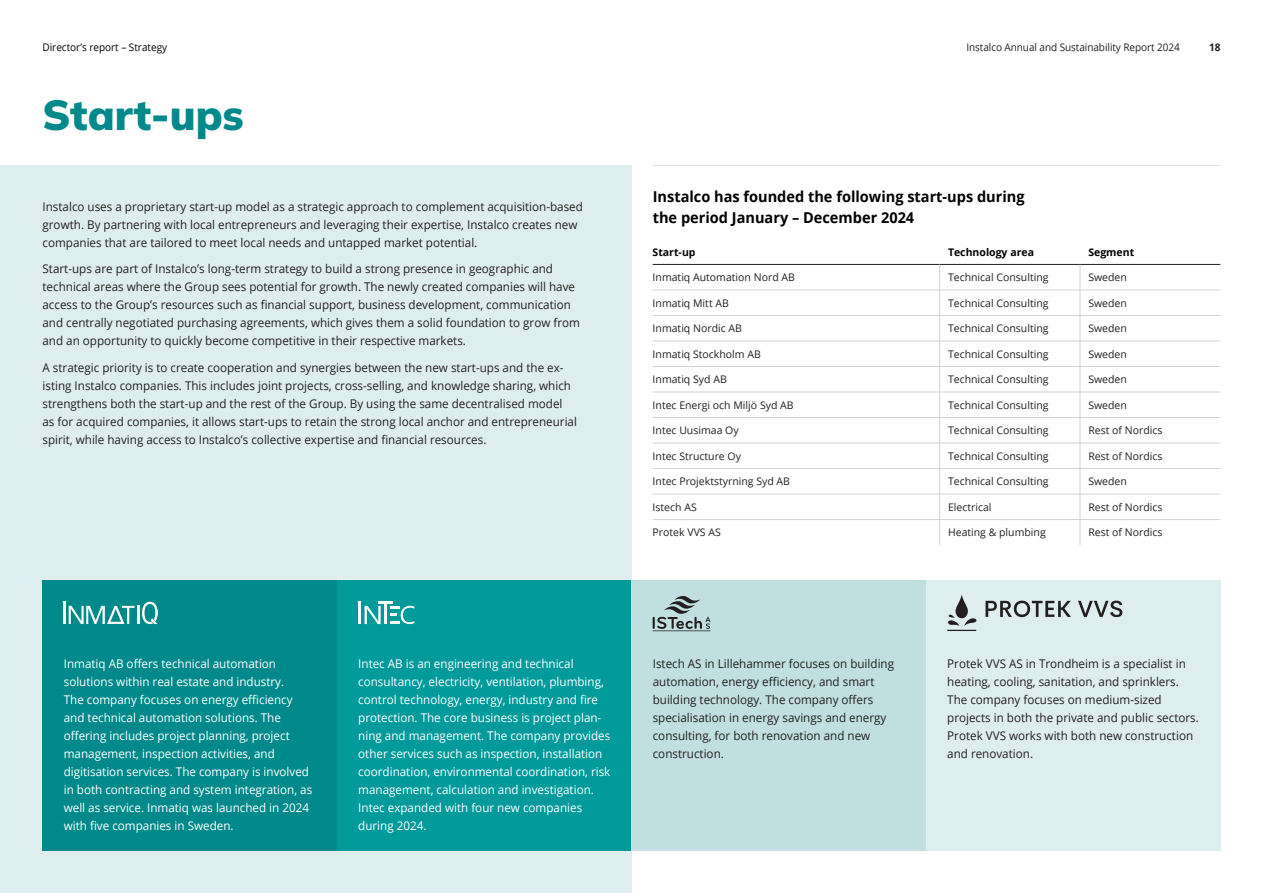
<style>
.page{position:relative;width:1263px;height:893px;background:#fff}
.page>*{position:absolute;margin:0;border:0;box-sizing:border-box;transform-origin:0 0}
.Rubrik_28_30{font:900 42px "Mulish";color:#00898a}
.mellanrubrik_större_10_svart{font:700 15px "Open Sans";color:#000}
.Brödtext_8_12_-_mell_efter{font:12px/18px "Open Sans";color:#231f20}
.Brödtext_8_12{font:12px/18px "Open Sans";color:#fff}
.Brödtext_8_12-2{font:12px/18px "Open Sans";color:#231f20}
.t1{font:10.5px "Open Sans";color:#231f20}
.t2{font:10.5px "Open Sans";color:#231f20;scale:.95 1}
.t3{font:700 10.5px "Open Sans";color:#000}
.Paginering_7_9{font:10.5px "Open Sans";color:#000;scale:.95 1}
.t4{font:700 10.5px "Open Sans";color:#231f20;scale:.95 1}
</style>
<div class="page">
<div style="left:0;top:166px;width:631px;height:727px;background:#deeeef"></div>
<div style="left:43px;top:580px;width:294px;height:270px;background:#00898a"></div>
<div style="left:337px;top:580px;width:294px;height:270px;background:#009a9b"></div>
<div style="left:631px;top:580px;width:295px;height:270px;background:#c1dfe1"></div>
<div style="left:926px;top:580px;width:294px;height:270px;background:#deeeef"></div>
<hr style="left:653px;top:290px;width:287px;height:1px;background:#d1d2d4">
<hr style="left:940px;top:290px;width:140px;height:1px;background:#d1d2d4">
<hr style="left:1080px;top:290px;width:140px;height:1px;background:#d1d2d4">
<hr style="left:653px;top:315px;width:287px;height:1px;background:#d1d2d4">
<hr style="left:940px;top:315px;width:140px;height:1px;background:#d1d2d4">
<hr style="left:1080px;top:315px;width:140px;height:1px;background:#d1d2d4">
<hr style="left:653px;top:341px;width:287px;height:1px;background:#d1d2d4">
<hr style="left:940px;top:341px;width:140px;height:1px;background:#d1d2d4">
<hr style="left:1080px;top:341px;width:140px;height:1px;background:#d1d2d4">
<hr style="left:653px;top:366px;width:287px;height:1px;background:#d1d2d4">
<hr style="left:940px;top:366px;width:140px;height:1px;background:#d1d2d4">
<hr style="left:1080px;top:366px;width:140px;height:1px;background:#d1d2d4">
<hr style="left:653px;top:392px;width:287px;height:1px;background:#d1d2d4">
<hr style="left:940px;top:392px;width:140px;height:1px;background:#d1d2d4">
<hr style="left:1080px;top:392px;width:140px;height:1px;background:#d1d2d4">
<hr style="left:653px;top:417px;width:287px;height:1px;background:#d1d2d4">
<hr style="left:940px;top:417px;width:140px;height:1px;background:#d1d2d4">
<hr style="left:1080px;top:417px;width:140px;height:1px;background:#d1d2d4">
<hr style="left:653px;top:443px;width:287px;height:1px;background:#d1d2d4">
<hr style="left:940px;top:443px;width:140px;height:1px;background:#d1d2d4">
<hr style="left:1080px;top:443px;width:140px;height:1px;background:#d1d2d4">
<hr style="left:653px;top:468px;width:287px;height:1px;background:#d1d2d4">
<hr style="left:940px;top:468px;width:140px;height:1px;background:#d1d2d4">
<hr style="left:1080px;top:468px;width:140px;height:1px;background:#d1d2d4">
<hr style="left:653px;top:494px;width:287px;height:1px;background:#d1d2d4">
<hr style="left:940px;top:494px;width:140px;height:1px;background:#d1d2d4">
<hr style="left:1080px;top:494px;width:140px;height:1px;background:#d1d2d4">
<hr style="left:653px;top:519px;width:287px;height:1px;background:#d1d2d4">
<hr style="left:940px;top:519px;width:140px;height:1px;background:#d1d2d4">
<hr style="left:1080px;top:519px;width:140px;height:1px;background:#d1d2d4">
<hr style="left:653px;top:264px;width:287px;height:1px;background:#231f20">
<hr style="left:940px;top:264px;width:140px;height:1px;background:#231f20">
<hr style="left:1080px;top:264px;width:140px;height:1px;background:#231f20">
<svg style="left:939px;top:265px;width:1px;height:280px"></svg>
<svg style="left:1080px;top:265px;width:1px;height:280px"></svg>
<hr style="left:653px;top:165px;width:567px;height:1px;background:#e0e0e0">
<hr style="left:64px;top:602px;width:2px;height:22px;background:#fff">
<svg style="left:69px;top:602px;width:89px;height:22px"></svg>
<hr style="left:358px;top:602px;width:3px;height:22px;background:#fff">
<svg style="left:365px;top:602px;width:49px;height:22px"></svg>
<svg style="left:653px;top:596px;width:57px;height:33px"></svg>
<hr style="left:653px;top:630px;width:57px;height:1px;background:#231f20">
<svg style="left:985px;top:600px;width:86px;height:17px"></svg>
<svg style="left:1078px;top:600px;width:44px;height:18px"></svg>
<svg style="left:947px;top:595px;width:30px;height:36px"></svg>
<p class="Paginering_7_9" style="left:43px;top:40px;width:133px">Director’s report – Strategy</p>
<p class="Rubrik_28_30" style="left:43px;top:85px;width:203px">Start-ups</p>
<p class="Brödtext_8_12_-_mell_efter" style="left:43px;top:197px;width:542px">Instalco uses a proprietary start-up model as a strategic approach to complement acquisition-based growth. By partnering with local entrepreneurs and leveraging their expertise, Instalco creates new companies that are tailored to meet local needs and untapped market potential.</p>
<p class="Brödtext_8_12_-_mell_efter" style="left:43px;top:260px;width:539px">Start-ups are part of Instalco’s long-term strategy to build a strong presence in geographic and technical areas where the Group sees potential for growth. The newly created companies will have access to the Group’s resources such as financial support, business development, communication and centrally negotiated purchasing agreements, which gives them a solid foundation to grow from and an opportunity to quickly become competitive in their respective markets.</p>
<p class="Brödtext_8_12_-_mell_efter" style="left:43px;top:358px;width:536px">A strategic priority is to create cooperation and synergies between the new start-ups and the ex&shy;isting Instalco companies. This includes joint projects, cross-selling, and knowledge sharing, which strengthens both the start-up and the rest of the Group. By using the same decentralised model as for acquired companies, it allows start-ups to retain the strong local anchor and entrepreneurial spirit, while having access to Instalco’s collective expertise and financial resources.</p>
<p class="t2" style="left:966px;top:40px;width:226px">Instalco Annual and Sustainability Report 2024</p>
<p class="t4" style="left:1209px;top:39px;width:13px">18</p>
<p class="mellanrubrik_större_10_svart" style="left:653px;top:186px;width:373px">Instalco has founded the following start-ups during</p>
<p class="mellanrubrik_större_10_svart" style="left:653px;top:207px;width:263px">the period January – December 2024</p>
<p class="t3" style="left:653px;top:245px;width:44px">Start-up</p>
<p class="t3" style="left:948px;top:245px;width:87px">Technology area</p>
<p class="t3" style="left:1088px;top:245px;width:47px">Segment</p>
<p class="t1" style="left:653px;top:270px;width:144px">Inmatiq Automation Nord AB</p>
<p class="t1" style="left:948px;top:270px;width:102px">Technical Consulting</p>
<p class="t1" style="left:1088px;top:270px;width:40px">Sweden</p>
<p class="t1" style="left:653px;top:296px;width:78px">Inmatiq Mitt AB</p>
<p class="t1" style="left:948px;top:296px;width:102px">Technical Consulting</p>
<p class="t1" style="left:1088px;top:296px;width:40px">Sweden</p>
<p class="t1" style="left:653px;top:321px;width:91px">Inmatiq Nordic AB</p>
<p class="t1" style="left:948px;top:321px;width:102px">Technical Consulting</p>
<p class="t1" style="left:1088px;top:321px;width:40px">Sweden</p>
<p class="t1" style="left:653px;top:347px;width:110px">Inmatiq Stockholm AB</p>
<p class="t1" style="left:948px;top:347px;width:102px">Technical Consulting</p>
<p class="t1" style="left:1088px;top:347px;width:40px">Sweden</p>
<p class="t1" style="left:653px;top:372px;width:76px">Inmatiq Syd AB</p>
<p class="t1" style="left:948px;top:372px;width:102px">Technical Consulting</p>
<p class="t1" style="left:1088px;top:372px;width:40px">Sweden</p>
<p class="t1" style="left:653px;top:398px;width:143px">Intec Energi och Miljö Syd AB</p>
<p class="t1" style="left:948px;top:398px;width:102px">Technical Consulting</p>
<p class="t1" style="left:1088px;top:398px;width:40px">Sweden</p>
<p class="t1" style="left:653px;top:423px;width:88px">Intec Uusimaa Oy</p>
<p class="t1" style="left:948px;top:423px;width:102px">Technical Consulting</p>
<p class="t1" style="left:1088px;top:423px;width:76px">Rest of Nordics</p>
<p class="t1" style="left:653px;top:449px;width:90px">Intec Structure Oy</p>
<p class="t1" style="left:948px;top:449px;width:102px">Technical Consulting</p>
<p class="t1" style="left:1088px;top:449px;width:76px">Rest of Nordics</p>
<p class="t1" style="left:653px;top:474px;width:139px">Intec Projektstyrning Syd AB</p>
<p class="t1" style="left:948px;top:474px;width:102px">Technical Consulting</p>
<p class="t1" style="left:1088px;top:474px;width:40px">Sweden</p>
<p class="t1" style="left:653px;top:500px;width:46px">Istech AS</p>
<p class="t1" style="left:948px;top:500px;width:45px">Electrical</p>
<p class="t1" style="left:1088px;top:500px;width:76px">Rest of Nordics</p>
<p class="t1" style="left:653px;top:525px;width:70px">Protek VVS AS</p>
<p class="t1" style="left:948px;top:525px;width:99px">Heating &amp; plumbing</p>
<p class="t1" style="left:1088px;top:525px;width:76px">Rest of Nordics</p>
<p class="Brödtext_8_12" style="left:64px;top:655px;width:250px">Inmatiq AB offers technical automation solutions within real estate and industry.<br>The company focuses on energy efficiency and technical automation solutions. The offering includes project planning, project management, inspection activities, and digitisation services. The company is involved in both contracting and system integration, as well as service. Inmatiq was launched in 2024 with five companies in Sweden.</p>
<p class="Brödtext_8_12" style="left:358px;top:655px;width:254px">Intec AB is an engineering and technical consultancy, electricity, ventilation, plumbing, control technology, energy, industry and fire protection. The core business is project plan&shy;ning and management. The company provides other services such as inspection, installation coordination, environmental coordination, risk management, calculation and investigation.<br>Intec expanded with four new companies during 2024.</p>
<p class="Brödtext_8_12-2" style="left:653px;top:655px;width:243px">Istech AS in Lillehammer focuses on building automation, energy efficiency, and smart building technology. The company offers specialisation in energy savings and energy consulting, for both renovation and new construction.</p>
<p class="Brödtext_8_12-2" style="left:947px;top:655px;width:253px">Protek VVS AS in Trondheim is a specialist in heating, cooling, sanitation, and sprinklers.<br>The company focuses on medium-sized projects in both the private and public sectors.<br>Protek VVS works with both new construction and renovation.</p>
</div>
